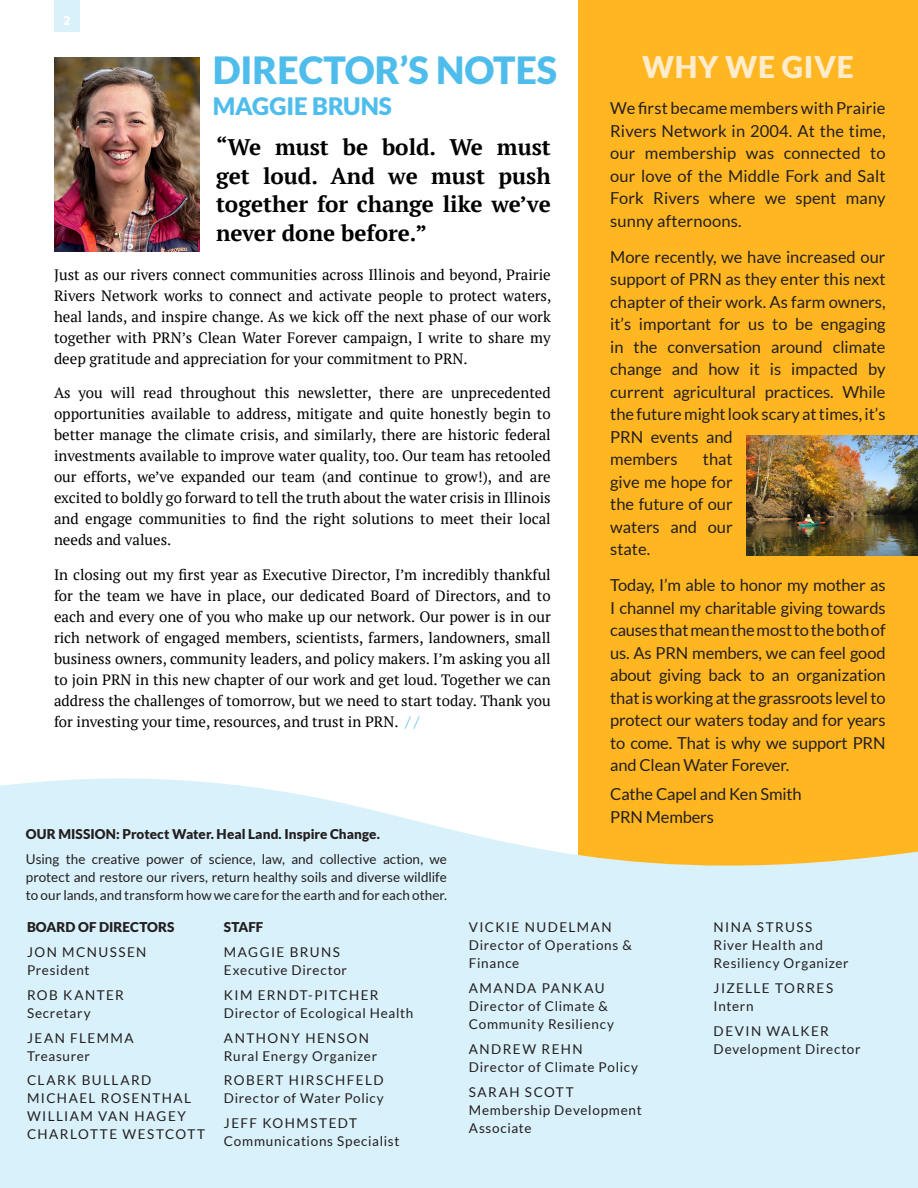
<style>
.page{position:relative;width:918px;height:1188px;background:#fff}
.page>*{position:absolute;margin:0;border:0;box-sizing:border-box;transform-origin:0 0}
.t1{font:900 37.5px "Lato";color:#4fbdec}
.t2{font:900 30px "Lato";letter-spacing:.02em;color:#ffeccb}
.t3{font:900 24px "Lato";color:#4fbdec}
.Newsletter_Text_Box{font:700 22.5px/28.5px "PT Serif";color:#000;text-align:justify}
.Newsletter_Text_Box-2{font:16.5px/22.5px "Lato";color:#231f20;text-align:justify}
.Newsletter_Text_Box-3{font:15px/21px "PT Serif";color:#000;text-align:justify}
.t4{font:13.5px/18px "Lato";letter-spacing:.06em;color:#231f20}
.t5{font:13.5px "Lato";letter-spacing:.11em;color:#231f20}
.t6{font:900 13.5px "Lato";letter-spacing:.005em;color:#231f20}
.t7{font:13.5px/18px "Lato";letter-spacing:.095em;color:#231f20}
.t8{font:13.5px "Lato";letter-spacing:.105em;color:#231f20}
.t9{font:700 13.5px "Myriad Pro";color:#fff}
.s1{color:#4fbdec}
</style>
<div class="page">
<div style="left:54px;top:0;width:26px;height:31px;background:#d9f1fb"></div>
<div style="left:578px;top:0;width:340px;height:874px;background:#ffb620"></div>
<img style="left:746px;top:435px;width:172px;height:120px">
<svg style="left:0;top:778px;width:918px;height:410px;fill:#d9f1fb"></svg>
<img style="left:54px;top:57px;width:145px;height:194px">
<p class="t9" style="left:63px;top:12px;width:9px">2</p>
<p class="t1" style="left:213px;top:48px;width:346px">DIRECTOR’S NOTES</p>
<p class="t3" style="left:213px;top:92px;width:181px">MAGGIE BRUNS</p>
<p class="Newsletter_Text_Box" style="left:216px;top:133px;width:336px">“We must be bold. We must get loud. And we must push together for change like we’ve never done before.”</p>
<p class="Newsletter_Text_Box-3" style="left:54px;top:264px;width:499px">Just as our rivers connect communities across Illinois and beyond, Prairie Rivers Network works to connect and activate people to protect waters, heal lands, and inspire change. As we kick off the next phase of our work together with PRN’s Clean Water Forever campaign, I write to share my deep gratitude and appreciation for your commitment to PRN.</p>
<p class="Newsletter_Text_Box-3" style="left:54px;top:382px;width:498px">As you will read throughout this newsletter, there are unprecedented opportunities available to address, mitigate and quite honestly begin to better manage the climate crisis, and similarly, there are historic federal investments available to improve water quality, too. Our team has retooled our efforts, we’ve expanded our team (and continue to grow!), and are excited to boldly go forward to tell the truth about the water crisis in Illinois and engage communities to find the right solutions to meet their local needs and values.</p>
<p class="Newsletter_Text_Box-3" style="left:54px;top:564px;width:498px">In closing out my first year as Executive Director, I’m incredibly thankful for the team we have in place, our dedicated Board of Directors, and to each and every one of you who make up our network. Our power is in our rich network of engaged members, scientists, farmers, landowners, small business owners, community leaders, and policy makers. I’m asking you all to join PRN in this new chapter of our work and get loud. Together we can address the challenges of tomorrow, but we need to start today. Thank you for investing your time, resources, and trust in PRN. <span class="s1">/ /</span></p>
<p class="t6" style="left:26px;top:827px;width:355px">OUR MISSION: Protect Water. Heal Land. Inspire Change.</p>
<p class="t4" style="left:26px;top:850px;width:423px;text-align:justify">Using the creative power of science, law, and collective action, we protect and restore our rivers, return healthy soils and diverse wildlife to our lands, and transform how we care for the earth and for each other.</p>
<p class="t2" style="left:642px;top:50px;width:213px">WHY WE GIVE</p>
<p class="Newsletter_Text_Box-2" style="left:610px;top:97px;width:277px">We first became members with Prairie Rivers Network in 2004. At the time, our membership was connected to our love of the Middle Fork and Salt Fork Rivers where we spent many sunny afternoons.</p>
<p class="Newsletter_Text_Box-2" style="left:610px;top:245px;width:277px;text-align:left">More recently, we have increased our support of PRN as they enter this next chapter of their work. As farm owners, it’s important for us to be engaging in the conversation around climate change and how it is impacted by current agricultural practices. While the future might look scary at times, it’s<br>PRN events and<br>members</p>
<p class="Newsletter_Text_Box-2" style="left:610px;top:448px;width:124px;text-indent:93px">that give me hope for the future of our waters and our state.</p>
<p class="Newsletter_Text_Box-2" style="left:610px;top:574px;width:277px">Today, I’m able to honor my mother as I channel my charitable giving towards causes that mean the most to the both of us. As PRN members, we can feel good about giving back to an organization that is working at the grassroots level to protect our waters today and for years to come. That is why we support PRN and Clean Water Forever.</p>
<p class="Newsletter_Text_Box-2" style="left:610px;top:783px;width:193px">Cathe Capel and Ken Smith</p>
<p class="Newsletter_Text_Box-2" style="left:610px;top:806px;width:105px">PRN Members</p>
<p class="t6" style="left:27px;top:920px;width:149px">BOARD OF DIRECTORS</p>
<p class="t5" style="left:27px;top:945px;width:121px">JON MCNUSSEN</p>
<p class="t4" style="left:27px;top:961px;width:64px">President</p>
<p class="t5" style="left:27px;top:988px;width:98px">ROB KANTER</p>
<p class="t4" style="left:27px;top:1004px;width:65px">Secretary</p>
<p class="t5" style="left:27px;top:1030px;width:108px">JEAN FLEMMA</p>
<p class="t4" style="left:27px;top:1047px;width:65px">Treasurer</p>
<p class="t5" style="left:27px;top:1073px;width:126px">CLARK BULLARD</p>
<p class="t5" style="left:27px;top:1091px;width:166px">MICHAEL ROSENTHAL</p>
<p class="t8" style="left:27px;top:1109px;width:161px">WILLIAM VAN HAGEY</p>
<p class="t5" style="left:27px;top:1127px;width:180px">CHARLOTTE WESTCOTT</p>
<p class="t6" style="left:224px;top:920px;width:41px">STAFF</p>
<p class="t4" style="left:224px;top:943px;width:125px">MAGGIE BRUNS<br>Executive Director</p>
<p class="t4" style="left:224px;top:986px;width:191px">KIM ERNDT-PITCHER<br>Director of Ecological Health</p>
<p class="t4" style="left:224px;top:1029px;width:155px">ANTHONY HENSON<br>Rural Energy Organizer</p>
<p class="t4" style="left:224px;top:1071px;width:161px">ROBERT HIRSCHFELD<br>Director of Water Policy</p>
<p class="t4" style="left:224px;top:1114px;width:177px">JEFF KOHMSTEDT<br>Communications Specialist</p>
<p class="t4" style="left:469px;top:918px;width:165px">VICKIE NUDELMAN<br>Director of Operations &amp;<br>Finance</p>
<p class="t4" style="left:469px;top:979px;width:147px">AMANDA PANKAU<br>Director of Climate &amp;<br>Community Resiliency</p>
<p class="t4" style="left:469px;top:1040px;width:171px">ANDREW REHN<br>Director of Climate Policy</p>
<p class="t4" style="left:469px;top:1083px;width:175px">SARAH SCOTT<br>Membership Development<br>Associate</p>
<p class="t4" style="left:714px;top:918px;width:137px">NINA STRUSS<br>River Health and<br>Resiliency Organizer</p>
<p class="t7" style="left:714px;top:979px;width:121px">JIZELLE TORRES<br>Intern</p>
<p class="t4" style="left:714px;top:1022px;width:149px">DEVIN WALKER<br>Development Director</p>
</div>
